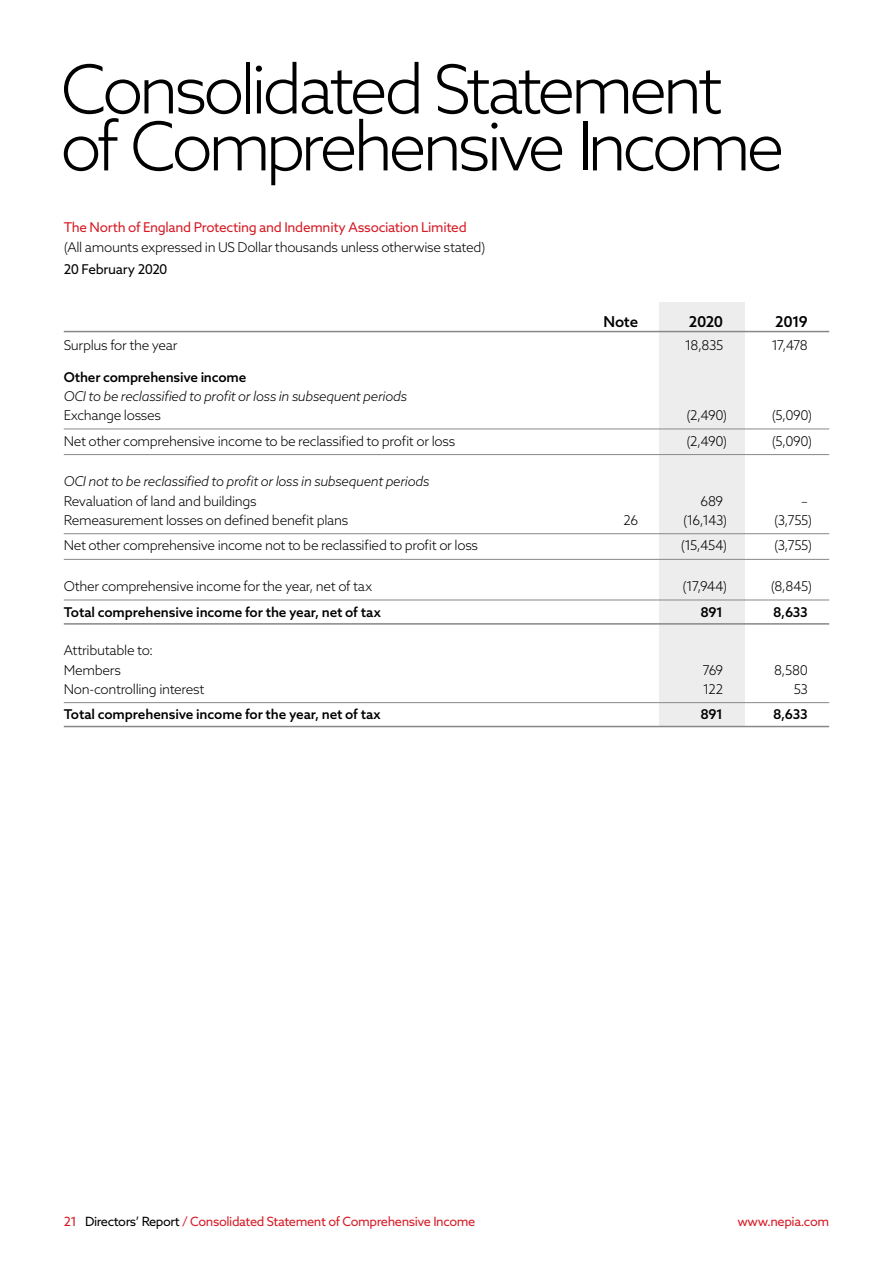
<style>
.page{position:relative;width:893px;height:1263px;background:#fff}
.page>*{position:absolute;margin:0;border:0;box-sizing:border-box;transform-origin:0 0}
.t1{font:300 67.5px/57px "Azo Sans";letter-spacing:-.07em;color:#000}
.t2{font:500 15px "Azo Sans";letter-spacing:-.025em;color:#000}
.t3{font:300 13.5px/19.2px "Azo Sans";letter-spacing:-.025em;color:#000}
.t4{font:500 13.5px "Azo Sans";letter-spacing:-.01em;color:#000}
.t5{font:italic 300 13.5px "Azo Sans";letter-spacing:-.025em;color:#000}
.t6{font:13.5px "Azo Sans";letter-spacing:-.02em;color:#d61c26}
.t7{font:13.5px "Azo Sans";letter-spacing:-.02em;color:#000}
.t8{font:12.75px "Azo Sans";letter-spacing:-.03em;color:#d61c26}
.s1{color:#000}
</style>
<div class="page">
<div style="left:659px;top:302px;width:85px;height:424px;background:#ededed"></div>
<hr style="left:64px;top:331px;width:765px;height:1px;background:#86888c">
<hr style="left:64px;top:429px;width:765px;height:1px;background:#86888c">
<hr style="left:64px;top:454px;width:765px;height:1px;background:#86888c">
<hr style="left:64px;top:533px;width:765px;height:1px;background:#86888c">
<hr style="left:64px;top:559px;width:765px;height:1px;background:#86888c">
<hr style="left:64px;top:600px;width:765px;height:1px;background:#86888c">
<hr style="left:64px;top:623px;width:765px;height:2px;background:#86888c">
<hr style="left:64px;top:702px;width:765px;height:1px;background:#86888c">
<hr style="left:64px;top:726px;width:765px;height:1px;background:#86888c">
<h1 class="t1" style="left:60px;top:60px;width:726px">Consolidated Statement of Comprehensive Income</h1>
<p class="t6" style="left:64px;top:218px;width:404px">The North of England Protecting and Indemnity Association Limited</p>
<p class="t3" style="left:64px;top:237px;width:423px">(All amounts expressed in US Dollar thousands unless otherwise stated)</p>
<p class="t7" style="left:64px;top:261px;width:105px">20 February 2020</p>
<p class="t2" style="left:604px;top:311px;width:36px">Note</p>
<p class="t2" style="left:689px;top:311px;width:36px">2020</p>
<p class="t2" style="left:775px;top:311px;width:34px">2019</p>
<p class="t3" style="left:64px;top:335px;width:115px">Surplus for the year</p>
<p class="t3" style="left:685px;top:335px;width:40px">18,835</p>
<p class="t3" style="left:771px;top:335px;width:38px">17,478</p>
<p class="t4" style="left:64px;top:368px;width:184px">Other comprehensive income</p>
<p class="t5" style="left:64px;top:387px;width:345px">OCI to be reclassified to profit or loss in subsequent periods</p>
<p class="t3" style="left:64px;top:405px;width:99px">Exchange losses</p>
<p class="t3" style="left:686px;top:405px;width:42px">(2,490)</p>
<p class="t3" style="left:772px;top:405px;width:42px">(5,090)</p>
<p class="t3" style="left:64px;top:431px;width:393px">Net other comprehensive income to be reclassified to profit or loss</p>
<p class="t3" style="left:686px;top:431px;width:42px">(2,490)</p>
<p class="t3" style="left:772px;top:431px;width:42px">(5,090)</p>
<p class="t5" style="left:64px;top:473px;width:367px">OCI not to be reclassified to profit or loss in subsequent periods</p>
<p class="t3" style="left:64px;top:491px;width:195px">Revaluation of land and buildings</p>
<p class="t3" style="left:701px;top:491px;width:24px">689</p>
<p class="t3" style="left:801px;top:491px;width:8px">–</p>
<p class="t3" style="left:64px;top:510px;width:286px">Remeasurement losses on defined benefit plans</p>
<p class="t3" style="left:624px;top:510px;width:16px">26</p>
<p class="t3" style="left:683px;top:510px;width:46px">(16,143)</p>
<p class="t3" style="left:774px;top:510px;width:40px">(3,755)</p>
<p class="t3" style="left:64px;top:536px;width:416px">Net other comprehensive income not to be reclassified to profit or loss</p>
<p class="t3" style="left:681px;top:536px;width:48px">(15,454)</p>
<p class="t3" style="left:774px;top:536px;width:40px">(3,755)</p>
<p class="t3" style="left:64px;top:576px;width:310px">Other comprehensive income for the year, net of tax</p>
<p class="t3" style="left:682px;top:576px;width:46px">(17,944)</p>
<p class="t3" style="left:771px;top:576px;width:43px">(8,845)</p>
<p class="t4" style="left:64px;top:603px;width:319px">Total comprehensive income for the year, net of tax</p>
<p class="t4" style="left:700px;top:603px;width:24px">891</p>
<p class="t4" style="left:773px;top:603px;width:36px">8,633</p>
<p class="t3" style="left:64px;top:641px;width:91px">Attributable to:<br>Members</p>
<p class="t3" style="left:702px;top:660px;width:22px">769</p>
<p class="t3" style="left:774px;top:660px;width:35px">8,580</p>
<p class="t3" style="left:64px;top:679px;width:142px">Non-controlling interest</p>
<p class="t3" style="left:703px;top:679px;width:22px">122</p>
<p class="t3" style="left:794px;top:679px;width:16px">53</p>
<p class="t4" style="left:64px;top:706px;width:319px">Total comprehensive income for the year, net of tax</p>
<p class="t4" style="left:700px;top:706px;width:24px">891</p>
<p class="t4" style="left:773px;top:706px;width:36px">8,633</p>
<p class="t8" style="left:64px;top:1213px;width:413px">21 <span class="s1">Directors’ Report</span> / Consolidated Statement of Comprehensive Income</p>
<p class="t8" style="left:737px;top:1213px;width:93px">www.nepia.com</p>
</div>
